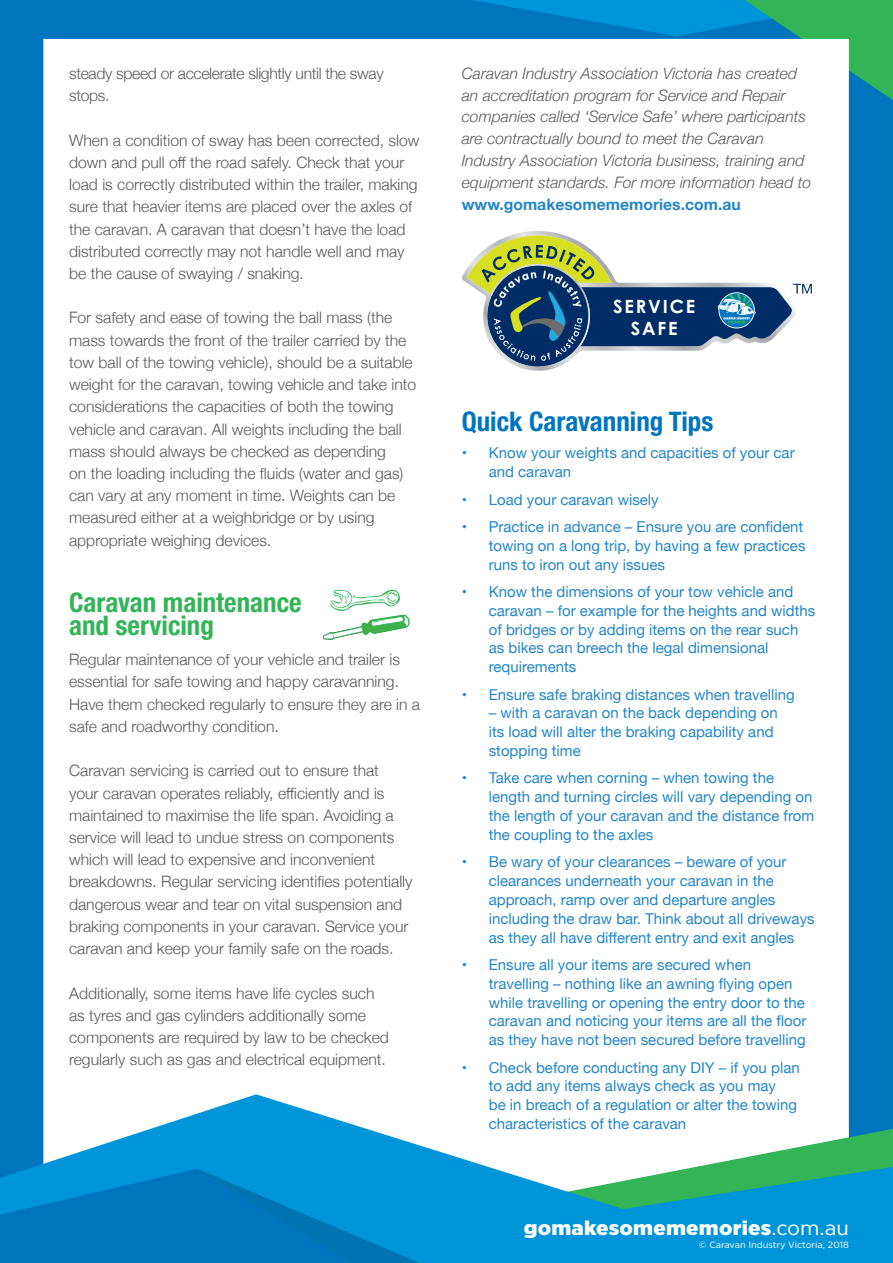
<style>
.page{position:relative;width:893px;height:1263px;background:#fff}
.page>*{position:absolute;margin:0;border:0;box-sizing:border-box;transform-origin:0 0}
.t1{font:700 condensed 27px/22.2px "Helvetica Neue";color:#32b457}
.t2{font:700 condensed 27px "Helvetica Neue";color:#0075bf}
.t3{font:900 19.95px "Gotham Narrow";letter-spacing:.01em;color:#fff;scale:1.16 1}
.t4{font:700 18.3px/21.9px "Century Gothic";letter-spacing:.1em;color:#fff;text-align:center}
.t5{font:300 15.75px/22.2px "Helvetica Neue";color:#57585a}
.t6{font:italic 300 15.75px/21.9px "Helvetica Neue";color:#57585a}
.t7{font:300 15.75px/22.2px "Helvetica Neue";letter-spacing:-.02em;color:#57585a}
.t8{font:15px/18.9px "Helvetica Neue";color:#2486c8}
.t9{font:9px "Gotham Narrow";color:#fff;scale:1.16 1}
.s1{font-weight:700;font-style:normal;color:#2486c8}
.s2{font-weight:400}
</style>
<div class="page">
<div style="left:0;top:0;width:893px;height:1254px;background:#0075bf"></div>
<svg style="left:472px;top:0;width:421px;height:100px"></svg>
<div style="left:43px;top:39px;width:806px;height:1055px;background:#fff"></div>
<svg style="left:28px;top:1094px;width:865px;height:169px;fill:#0095d9"></svg>
<svg style="left:0;top:1169px;width:420px;height:94px"></svg>
<img style="left:462px;top:231px;width:334px;height:140px">
<svg style="left:467px;top:235px;width:345px;height:132px"></svg>
<svg style="left:323px;top:587px;width:86px;height:53px"></svg>
<p class="t7" style="left:69px;top:61px;width:316px">steady speed or accelerate slightly until the sway stops.</p>
<p class="t5" style="left:69px;top:128px;width:352px">When a condition of sway has been corrected, slow down and pull off the road safely. Check that your load is correctly distributed within the trailer, making sure that heavier items are placed over the axles of the caravan. A caravan that doesn’t have the load distributed correctly may not handle well and may be the cause of swaying / snaking.</p>
<p class="t5" style="left:69px;top:306px;width:349px">For safety and ease of towing the ball mass (the mass towards the front of the trailer carried by the tow ball of the towing vehicle), should be a suitable weight for the caravan, towing vehicle and take into considerations the capacities of both the towing vehicle and caravan. All weights including the ball mass should always be checked as depending<br>on the loading including the fluids (water and gas) can vary at any moment in time. Weights can be measured either at a weighbridge or by using appropriate weighing devices.</p>
<p class="t1" style="left:69px;top:591px;width:234px">Caravan maintenance and servicing</p>
<p class="t5" style="left:69px;top:647px;width:353px">Regular maintenance of your vehicle and trailer is essential for safe towing and happy caravanning.<br>Have them checked regularly to ensure they are in a safe and roadworthy condition.</p>
<p class="t5" style="left:69px;top:758px;width:345px">Caravan servicing is carried out to ensure that<br>your caravan operates reliably, efficiently and is maintained to maximise the life span. Avoiding a service will lead to undue stress on components which will lead to expensive and inconvenient breakdowns. Regular servicing identifies potentially dangerous wear and tear on vital suspension and braking components in your caravan. Service your caravan and keep your family safe on the roads.</p>
<p class="t5" style="left:69px;top:981px;width:321px">Additionally, some items have life cycles such as tyres and gas cylinders additionally some components are required by law to be checked regularly such as gas and electrical equipment.</p>
<p class="t6" style="left:462px;top:61px;width:351px">Caravan Industry Association Victoria has created an accreditation program for Service and Repair companies called ‘Service Safe’ where participants are contractually bound to meet the Caravan Industry Association Victoria business, training and equipment standards. For more information head to <span class="s1">www.gomakesomememories.com.au</span></p>
<p class="t4" style="left:613px;top:295px;width:84px">SERVICE<br>SAFE</p>
<p class="t2" style="left:462px;top:405px;width:253px">Quick Caravanning Tips</p>
<p class="t8" style="left:489px;top:445px;width:307px;text-indent:-27px">• Know your weights and capacities of your car and caravan</p>
<p class="t8" style="left:462px;top:491px;width:198px">• Load your caravan wisely</p>
<p class="t8" style="left:489px;top:518px;width:318px;text-indent:-27px">• Practice in advance – Ensure you are confident towing on a long trip, by having a few practices runs to iron out any issues</p>
<p class="t8" style="left:489px;top:583px;width:328px;text-indent:-27px">• Know the dimensions of your tow vehicle and caravan – for example for the heights and widths of bridges or by adding items on the rear such as bikes can breech the legal dimensional requirements</p>
<p class="t8" style="left:462px;top:686px;width:334px">• Ensure safe braking distances when travelling</p>
<p class="t8" style="left:489px;top:704px;width:290px">– with a caravan on the back depending on its load will alter the braking capability and stopping time</p>
<p class="t8" style="left:489px;top:769px;width:327px;text-indent:-27px">• Take care when corning – when towing the length and turning circles will vary depending on the length of your caravan and the distance from the coupling to the axles</p>
<p class="t8" style="left:489px;top:853px;width:327px;text-indent:-27px">• Be wary of your clearances – beware of your clearances underneath your caravan in the approach, ramp over and departure angles including the draw bar. Think about all driveways as they all have different entry and exit angles</p>
<p class="t8" style="left:489px;top:956px;width:319px;text-indent:-27px">• Ensure all your items are secured when travelling – nothing like an awning flying open while travelling or opening the entry door to the caravan and noticing your items are all the floor as they have not been secured before travelling</p>
<p class="t8" style="left:489px;top:1058px;width:312px;text-indent:-27px">• Check before conducting any DIY – if you plan to add any items always check as you may<br>be in breach of a regulation or alter the towing characteristics of the caravan</p>
<p class="t3" style="left:524px;top:1214px;width:282px">gomakesomememories<span class="s2">.com.au</span></p>
<p class="t9" style="left:699px;top:1239px;width:131px">© Caravan Industry Victoria, 2018</p>
</div>
